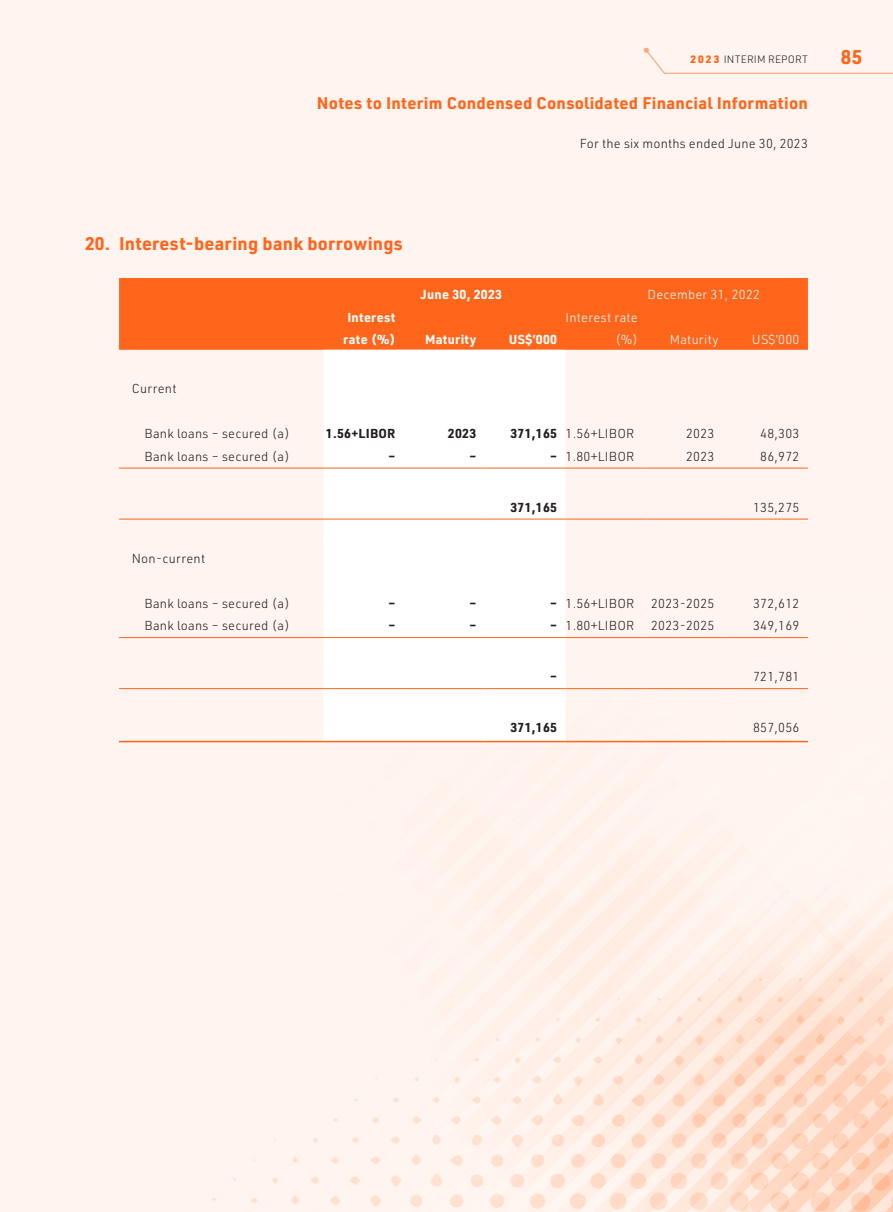
<style>
.page{position:relative;width:893px;height:1212px;background:#fff}
.page>*{position:absolute;margin:0;border:0;box-sizing:border-box;transform-origin:0 0}
.t1{font:700 19.5px "URWDIN";color:#ff661c}
.Heading_1{font:700 18px "URWDIN";letter-spacing:.01em;color:#ff661c}
.t2{font:700 16.5px "URWDIN";letter-spacing:.015em;color:#ff661c}
.Body_Text{font:300 12.75px "URWDIN";letter-spacing:.02em;color:#231f20}
.Body_Text-2{font:300 12.75px/22.5px "URWDIN";letter-spacing:.02em;color:#fff;text-align:right}
.Body_Text-3{font:700 12.75px "URWDIN";letter-spacing:.02em;color:#231f20}
.Body_Text-4{font:700 12.75px/22.5px "URWDIN";letter-spacing:.02em;color:#fff;text-align:center}
.t3{font:300 10.5px "URWDIN";letter-spacing:.01em;color:#231f20}
.s1{font-weight:900;color:#ff661c}
</style>
<div class="page">
<img style="left:0;top:0;width:893px;height:1212px">
<svg style="left:644px;top:48px;width:249px;height:26px"></svg>
<div style="left:119px;top:278px;width:689px;height:72px;background:#ff661c"></div>
<svg style="left:323px;top:350px;width:243px;height:391px"></svg>
<hr style="left:119px;top:468px;width:204px;height:1px;background:#ff661c">
<hr style="left:323px;top:468px;width:81px;height:1px;background:#ff661c">
<hr style="left:404px;top:468px;width:81px;height:1px;background:#ff661c">
<hr style="left:485px;top:468px;width:81px;height:1px;background:#ff661c">
<hr style="left:566px;top:468px;width:80px;height:1px;background:#ff661c">
<hr style="left:646px;top:468px;width:81px;height:1px;background:#ff661c">
<hr style="left:727px;top:468px;width:81px;height:1px;background:#ff661c">
<hr style="left:119px;top:519px;width:204px;height:1px;background:#ff661c">
<hr style="left:323px;top:519px;width:81px;height:1px;background:#ff661c">
<hr style="left:404px;top:519px;width:81px;height:1px;background:#ff661c">
<hr style="left:485px;top:519px;width:81px;height:1px;background:#ff661c">
<hr style="left:566px;top:519px;width:80px;height:1px;background:#ff661c">
<hr style="left:646px;top:519px;width:81px;height:1px;background:#ff661c">
<hr style="left:727px;top:519px;width:81px;height:1px;background:#ff661c">
<hr style="left:119px;top:637px;width:204px;height:1px;background:#ff661c">
<hr style="left:323px;top:637px;width:81px;height:1px;background:#ff661c">
<hr style="left:404px;top:637px;width:81px;height:1px;background:#ff661c">
<hr style="left:485px;top:637px;width:81px;height:1px;background:#ff661c">
<hr style="left:566px;top:637px;width:80px;height:1px;background:#ff661c">
<hr style="left:646px;top:637px;width:81px;height:1px;background:#ff661c">
<hr style="left:727px;top:637px;width:81px;height:1px;background:#ff661c">
<hr style="left:119px;top:688px;width:204px;height:1px;background:#ff661c">
<hr style="left:323px;top:688px;width:81px;height:1px;background:#ff661c">
<hr style="left:404px;top:688px;width:81px;height:1px;background:#ff661c">
<hr style="left:485px;top:688px;width:81px;height:1px;background:#ff661c">
<hr style="left:566px;top:688px;width:80px;height:1px;background:#ff661c">
<hr style="left:646px;top:688px;width:81px;height:1px;background:#ff661c">
<hr style="left:727px;top:688px;width:81px;height:1px;background:#ff661c">
<hr style="left:119px;top:741px;width:204px;height:1px;background:#ff661c">
<hr style="left:323px;top:741px;width:81px;height:1px;background:#ff661c">
<hr style="left:404px;top:741px;width:81px;height:1px;background:#ff661c">
<hr style="left:485px;top:741px;width:81px;height:1px;background:#ff661c">
<hr style="left:566px;top:741px;width:80px;height:1px;background:#ff661c">
<hr style="left:646px;top:741px;width:81px;height:1px;background:#ff661c">
<hr style="left:727px;top:741px;width:81px;height:1px;background:#ff661c">
<p class="t3" style="left:690px;top:52px;width:119px"><span class="s1">2 0 2 3</span> INTERIM REPORT</p>
<h1 class="t1" style="left:841px;top:44px;width:23px">85</h1>
<p class="t2" style="left:317px;top:92px;width:492px">Notes to Interim Condensed Consolidated Financial Information</p>
<p class="Body_Text" style="left:580px;top:135px;width:230px">For the six months ended June 30, 2023</p>
<p class="Heading_1" style="left:85px;top:231px;width:319px">20. Interest-bearing bank borrowings</p>
<p class="Body_Text-4" style="left:343px;top:305px;width:54px">Interest rate (%)</p>
<p class="Body_Text-4" style="left:421px;top:283px;width:83px">June 30, 2023</p>
<p class="Body_Text-2" style="left:647px;top:283px;width:114px">December 31, 2022</p>
<p class="Body_Text-4" style="left:425px;top:328px;width:53px">Maturity</p>
<p class="Body_Text-4" style="left:509px;top:328px;width:50px">US$’000</p>
<p class="Body_Text-2" style="left:566px;top:305px;width:74px">Interest rate (%)</p>
<p class="Body_Text-2" style="left:670px;top:328px;width:50px">Maturity</p>
<p class="Body_Text-2" style="left:752px;top:328px;width:49px">US$’000</p>
<p class="Body_Text" style="left:132px;top:380px;width:46px">Current</p>
<p class="Body_Text" style="left:145px;top:425px;width:147px">Bank loans – secured (a)</p>
<p class="Body_Text-3" style="left:326px;top:425px;width:71px">1.56+LIBOR</p>
<p class="Body_Text-3" style="left:448px;top:425px;width:30px">2023</p>
<p class="Body_Text-3" style="left:510px;top:425px;width:48px">371,165</p>
<p class="Body_Text" style="left:566px;top:425px;width:70px">1.56+LIBOR</p>
<p class="Body_Text" style="left:686px;top:425px;width:30px">2023</p>
<p class="Body_Text" style="left:760px;top:425px;width:41px">48,303</p>
<p class="Body_Text" style="left:145px;top:448px;width:147px">Bank loans – secured (a)</p>
<p class="Body_Text-3" style="left:389px;top:447px;width:8px">–</p>
<p class="Body_Text-3" style="left:469px;top:447px;width:8px">–</p>
<p class="Body_Text-3" style="left:550px;top:447px;width:8px">–</p>
<p class="Body_Text" style="left:566px;top:448px;width:70px">1.80+LIBOR</p>
<p class="Body_Text" style="left:686px;top:448px;width:30px">2023</p>
<p class="Body_Text" style="left:760px;top:448px;width:41px">86,972</p>
<p class="Body_Text-3" style="left:510px;top:498px;width:48px">371,165</p>
<p class="Body_Text" style="left:753px;top:499px;width:48px">135,275</p>
<p class="Body_Text" style="left:132px;top:550px;width:75px">Non-current</p>
<p class="Body_Text" style="left:145px;top:595px;width:147px">Bank loans – secured (a)</p>
<p class="Body_Text-3" style="left:389px;top:594px;width:8px">–</p>
<p class="Body_Text-3" style="left:469px;top:594px;width:8px">–</p>
<p class="Body_Text-3" style="left:550px;top:594px;width:8px">–</p>
<p class="Body_Text" style="left:566px;top:595px;width:70px">1.56+LIBOR</p>
<p class="Body_Text" style="left:651px;top:595px;width:65px">2023-2025</p>
<p class="Body_Text" style="left:753px;top:595px;width:48px">372,612</p>
<p class="Body_Text" style="left:145px;top:617px;width:147px">Bank loans – secured (a)</p>
<p class="Body_Text-3" style="left:389px;top:617px;width:8px">–</p>
<p class="Body_Text-3" style="left:469px;top:617px;width:8px">–</p>
<p class="Body_Text-3" style="left:550px;top:617px;width:8px">–</p>
<p class="Body_Text" style="left:566px;top:617px;width:70px">1.80+LIBOR</p>
<p class="Body_Text" style="left:651px;top:617px;width:65px">2023-2025</p>
<p class="Body_Text" style="left:753px;top:617px;width:48px">349,169</p>
<p class="Body_Text-3" style="left:550px;top:668px;width:8px">–</p>
<p class="Body_Text" style="left:753px;top:668px;width:48px">721,781</p>
<p class="Body_Text-3" style="left:510px;top:719px;width:48px">371,165</p>
<p class="Body_Text" style="left:753px;top:719px;width:48px">857,056</p>
</div>
